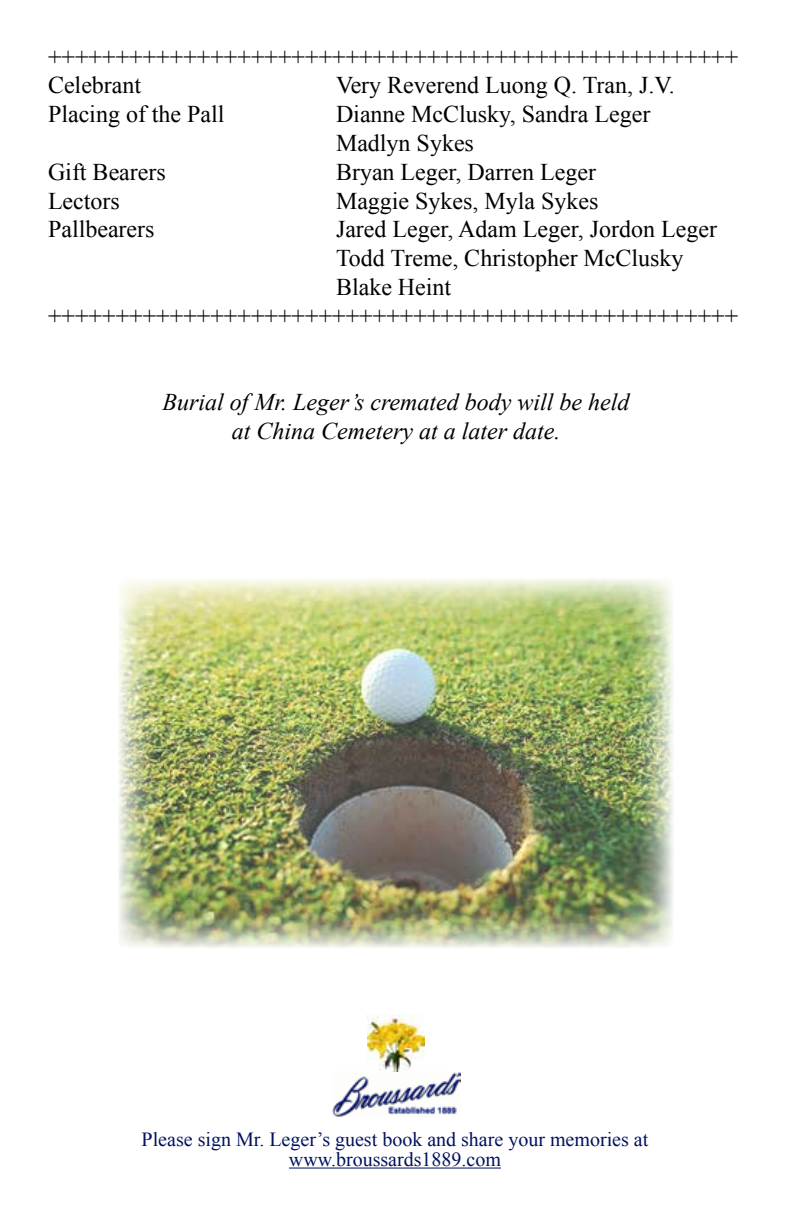
<style>
.page{position:relative;width:792px;height:1224px;background:#fff}
.page>*{position:absolute;margin:0;border:0;box-sizing:border-box;transform-origin:0 0}
.t1{font:24px/28.8px "Times New Roman";color:#000}
.t2{font:italic 24px/28.8px "Times New Roman";color:#000;text-align:center}
.t3{font:20px/20px "Times New Roman";color:#00115e;text-align:center}
</style>
<div class="page">
<img style="left:333px;top:1072px;width:127px;height:46px">
<hr style="left:289px;top:1168px;width:212px;height:1px;background:#00115e">
<img style="left:367px;top:1014px;width:58px;height:58px">
<img style="left:119px;top:579px;width:554px;height:369px">
<p class="t1" style="left:48px;top:42px;width:692px">+++++++++++++++++++++++++++++++++++++++++++++++++++<br>Celebrant</p>
<p class="t1" style="left:336px;top:71px;width:340px">Very Reverend Luong Q. Tran, J.V.</p>
<p class="t1" style="left:48px;top:99px;width:178px">Placing of the Pall</p>
<p class="t1" style="left:336px;top:99px;width:316px">Dianne McClusky, Sandra Leger<br>Madlyn Sykes</p>
<p class="t1" style="left:48px;top:157px;width:119px">Gift Bearers</p>
<p class="t1" style="left:336px;top:157px;width:262px">Bryan Leger, Darren Leger</p>
<p class="t1" style="left:48px;top:186px;width:73px">Lectors</p>
<p class="t1" style="left:336px;top:186px;width:264px">Maggie Sykes, Myla Sykes</p>
<p class="t1" style="left:48px;top:215px;width:108px">Pallbearers</p>
<p class="t1" style="left:336px;top:215px;width:383px">Jared Leger, Adam Leger, Jordon Leger</p>
<p class="t1" style="left:336px;top:243px;width:349px">Todd Treme, Christopher McClusky</p>
<p class="t1" style="left:336px;top:272px;width:117px">Blake Heint</p>
<p class="t1" style="left:48px;top:301px;width:692px">+++++++++++++++++++++++++++++++++++++++++++++++++++</p>
<p class="t2" style="left:163px;top:387px;width:468px">Burial of Mr. Leger’s cremated body will be held at China Cemetery at a later date.</p>
<p class="t3" style="left:142px;top:1129px;width:508px">Please sign Mr. Leger’s guest book and share your memories at www.broussards1889.com</p>
</div>
